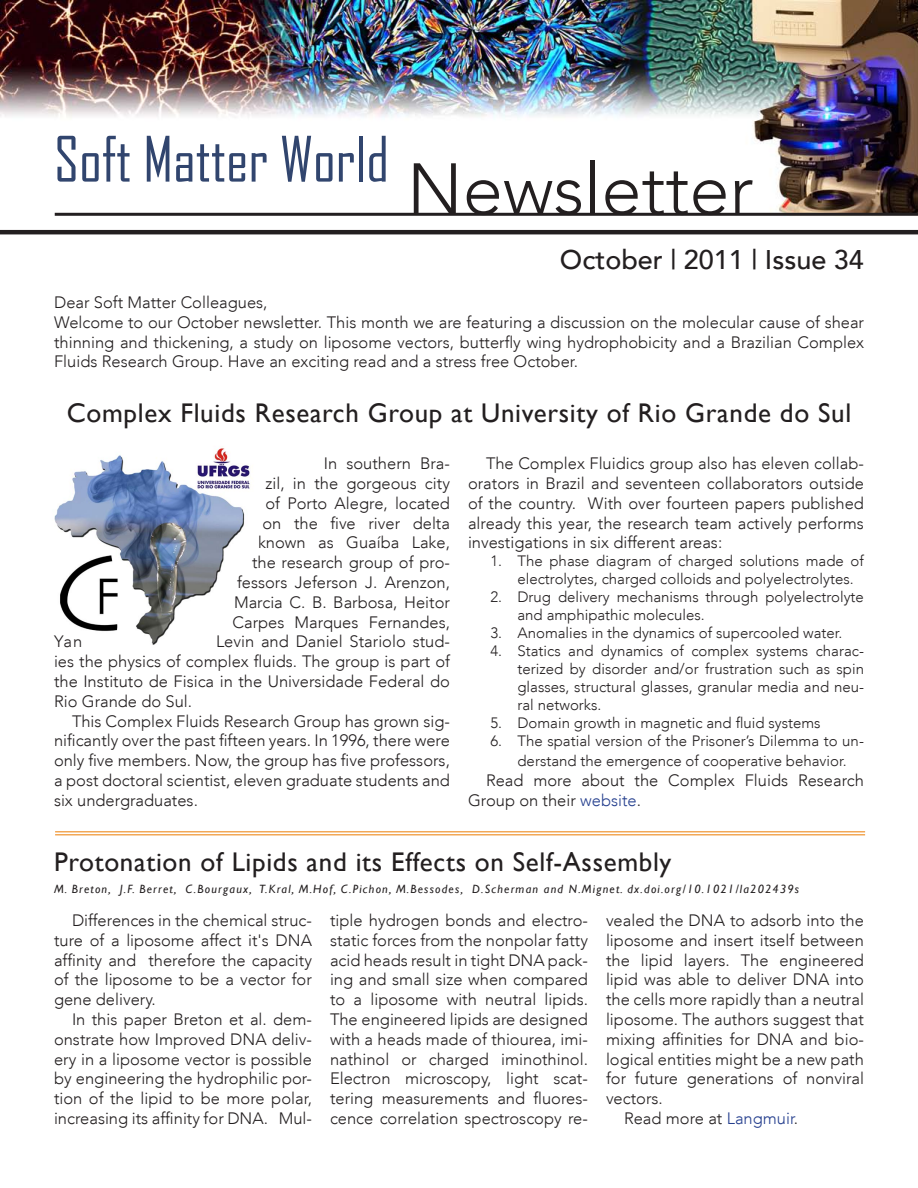
<style>
.page{position:relative;width:918px;height:1188px;background:#fff}
.page>*{position:absolute;margin:0;border:0;box-sizing:border-box;transform-origin:0 0}
.t1{font:300 72px "Avenir LT";color:#231f20}
.t2{font:60px "Agency FB";color:#31456e}
.ArticleHeading{font:27px "Gill Sans";letter-spacing:.025em;color:#231f20}
.t3{font:500 27px "Avenir LT";color:#231f20}
.ArticleText{font:300 16.5px/19.8px "Avenir LT";color:#231f20;text-align:justify}
.ArticleText-2{font:300 15px/18px "Avenir LT";color:#231f20}
.Article_Citation{font:italic 12px "Gill Sans";letter-spacing:.1em;color:#231f20}
.s1{color:#253f8e}
</style>
<div class="page">
<img style="left:54px;top:448px;width:196px;height:197px">
<hr style="left:55px;top:834px;width:810px;height:2px;background:#f2a857">
<hr style="left:55px;top:831px;width:810px;height:1px;background:#f2a857">
<img style="left:0;top:0;width:918px;height:230px">
<hr style="left:55px;top:213px;width:863px;height:3px;background:#231f20">
<hr style="left:0;top:230px;width:918px;height:4px;background:#231f20">
<p class="t2" style="left:54px;top:123px;width:336px">Soft Matter World</p>
<p class="t1" style="left:407px;top:147px;width:348px">Newsletter</p>
<p class="t3" style="left:560px;top:244px;width:306px">October | 2011 | Issue 34</p>
<p class="ArticleText" style="left:54px;top:292px;width:215px">Dear Soft Matter Colleagues,</p>
<p class="ArticleText" style="left:54px;top:312px;width:812px">Welcome to our October newsletter. This month we are featuring a discussion on the molecular cause of shear thinning and thickening, a study on liposome vectors, butterfly wing hydrophobicity and a Brazilian Complex Fluids Research Group. Have an exciting read and a stress free October.</p>
<p class="ArticleHeading" style="left:67px;top:397px;width:786px">Complex Fluids Research Group at University of Rio Grande do Sul</p>
<p class="ArticleText" style="left:232px;top:454px;width:219px;text-align:right">In southern Bra-<br>zil, in the gorgeous city<br>of Porto Alegre, located<br>on the five river delta known as Guaíba Lake, the research group of pro&shy;fessors Jeferson J. Arenzon,<br>Marcia C. B. Barbosa, Heitor<br>Carpes Marques Fernandes,</p>
<p class="ArticleText" style="left:54px;top:632px;width:398px;text-indent:162px">Levin and Daniel Stariolo stud&shy;ies the physics of complex fluids. The group is part of the Instituto de Fisica in the Universidade Federal do Rio Grande do Sul.</p>
<p class="ArticleText" style="left:54px;top:711px;width:397px;text-indent:18px">This Complex Fluids Research Group has grown sig&shy;nificantly over the past fifteen years. In 1996, there were only five members. Now, the group has five professors, a post doctoral scientist, eleven graduate students and six undergraduates.</p>
<p class="ArticleText" style="left:54px;top:632px;width:30px">Yan</p>
<p class="ArticleText" style="left:468px;top:454px;width:398px;text-indent:18px">The Complex Fluidics group also has eleven collab&shy;orators in Brazil and seventeen collaborators outside of the country. With over fourteen papers published already this year, the research team actively performs investigations in six different areas:</p>
<p class="ArticleText-2" style="left:518px;top:552px;width:348px;text-indent:-27px">1. The phase diagram of charged solutions made of electrolytes, charged colloids and polyelectrolytes.</p>
<p class="ArticleText-2" style="left:518px;top:588px;width:348px;text-indent:-27px">2. Drug delivery mechanisms through polyelectrolyte and amphipathic molecules.</p>
<p class="ArticleText-2" style="left:490px;top:624px;width:353px">3. Anomalies in the dynamics of supercooled water.</p>
<p class="ArticleText-2" style="left:518px;top:642px;width:348px;text-align:justify;text-indent:-27px">4. Statics and dynamics of complex systems charac&shy;terized by disorder and/or frustration such as spin glasses, structural glasses, granular media and neu&shy;ral networks.</p>
<p class="ArticleText-2" style="left:490px;top:714px;width:332px">5. Domain growth in magnetic and fluid systems</p>
<p class="ArticleText-2" style="left:518px;top:731px;width:348px;line-height:19.8px;text-indent:-27px">6. The spatial version of the Prisoner’s Dilemma to un&shy;derstand the emergence of cooperative behavior.</p>
<p class="ArticleText" style="left:468px;top:770px;width:398px;text-indent:18px">Read more about the Complex Fluids Research<br>Group on their <span class="s1">website</span>.</p>
<p class="ArticleHeading" style="left:54px;top:846px;width:619px">Protonation of Lipids and its Effects on Self-Assembly</p>
<p class="Article_Citation" style="left:54px;top:881px;width:747px">M. Breton, J.F. Berret, C.Bourgaux, T.Kral, M.Hof, C.Pichon, M.Bessodes, D.Scherman and N.Mignet. dx.doi.org/10.1021/la202439s</p>
<p class="ArticleText" style="left:54px;top:910px;width:260px;text-indent:18px">Differences in the chemical struc&shy;ture of a liposome affect it's DNA affinity and therefore the capacity of the liposome to be a vector for gene delivery.</p>
<p class="ArticleText" style="left:54px;top:1009px;width:260px;text-indent:18px">In this paper Breton et al. dem&shy;onstrate how Improved DNA deliv&shy;ery in a liposome vector is possible by engineering the hydrophilic por&shy;tion of the lipid to be more polar, increasing its affinity for DNA. Mul-</p>
<p class="ArticleText" style="left:330px;top:910px;width:260px">tiple hydrogen bonds and electro&shy;static forces from the nonpolar fatty acid heads result in tight DNA pack&shy;ing and small size when compared to a liposome with neutral lipids.<br>The engineered lipids are designed with a heads made of thiourea, imi&shy;nathinol or charged iminothinol.<br>Electron microscopy, light scat&shy;tering measurements and fluores&shy;cence correlation spectroscopy re-</p>
<p class="ArticleText" style="left:606px;top:910px;width:260px">vealed the DNA to adsorb into the liposome and insert itself between the lipid layers. The engineered lipid was able to deliver DNA into the cells more rapidly than a neutral liposome. The authors suggest that mixing affinities for DNA and bio&shy;logical entities might be a new path for future generations of nonviral vectors.</p>
<p class="ArticleText" style="left:624px;top:1108px;width:176px">Read more at <span class="s1">Langmuir</span>.</p>
</div>
